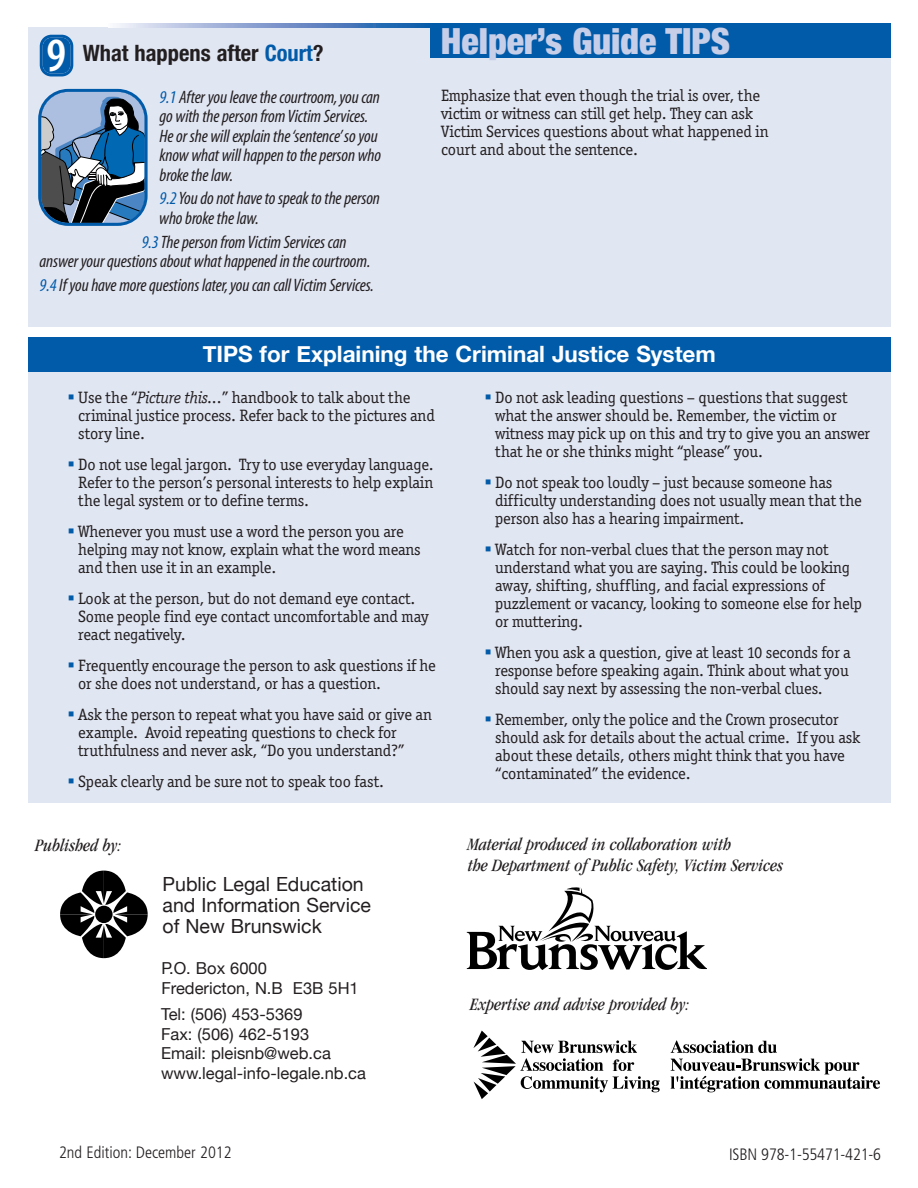
<style>
.page{position:relative;width:918px;height:1188px;background:#fff}
.page>*{position:absolute;margin:0;border:0;box-sizing:border-box;transform-origin:0 0}
.t1{font:900 condensed 36px "Helvetica Neue";color:#c6cee8}
.t2{font:700 22.5px "Helvetica Neue";color:#fff}
.t3{font:700 condensed 22.5px "Helvetica Neue";color:#231f20}
.t4{font:19.5px/21px "Helvetica Neue";color:#231f20}
.t5{font:italic condensed 18px/19.5px "Myriad";letter-spacing:-.01em;color:#231f20}
.t6{font:italic condensed 18px/21.6px "Garamond";color:#231f20}
.t7{font:700 16.8px "Times New Roman";color:#000}
.t8{font:16.5px/18px "Officina Ser ITC Std";letter-spacing:-.01em;color:#231f20}
.t9{font:16.5px/19.5px "Helvetica Neue";color:#231f20}
.t10{font:300 condensed 16.5px "Frutiger";color:#231f20}
.s1{font-family:"Myriad";font-weight:600;font-size:48px;color:#fff}
.s2{color:#015ba9}
.s3{font-family:"Officina Serif OSITCTT Book It"}
</style>
<div class="page">
<div style="left:29px;top:339px;width:862px;height:463px;background:#e1e6f3"></div>
<div style="left:29px;top:338px;width:862px;height:34px;background:#015ba9"></div>
<div style="left:29px;top:28px;width:862px;height:299px;background:#e1e6f3"></div>
<div style="left:431px;top:23px;width:460px;height:35px;background:#015ba9"></div>
<svg style="left:38px;top:89px;width:110px;height:137px;background:#5e7c99"></svg>
<svg style="left:40px;top:35px;width:33px;height:41px"></svg>
<svg style="left:60px;top:871px;width:88px;height:87px"></svg>
<div style="left:95px;top:906px;width:18px;height:17px;background:#000;border-radius:50%"></div>
<svg style="left:116px;top:23px;width:315px;height:5px;background:#7b9bcd"></svg>
<svg style="left:671px;top:1040px;width:209px;height:52px"></svg>
<svg style="left:473px;top:1031px;width:187px;height:68px"></svg>
<svg style="left:467px;top:887px;width:240px;height:83px"></svg>
<h2 class="t3" style="left:46px;top:40px;width:279px"><span class="s1">9</span> What happens after <span class="s2">Court</span>?</h2>
<h1 class="t1" style="left:441px;top:19px;width:291px">Helper’s Guide TIPS</h1>
<p class="t5" style="left:160px;top:88px;width:223px"><span class="s2">9.1</span> Afteryouleavethecourtroom,youcan go withthepersonfromVictimServices.<br>Heor she willexplainthe‘sentence’soyou know what willhappentotheperson who brokethelaw.</p>
<p class="t5" style="left:159px;top:190px;width:222px"><span class="s2">9.2</span>Youdonothavetospeaktotheperson whobrokethelaw.</p>
<p class="t5" style="left:40px;top:234px;width:332px;text-indent:102px"><span class="s2">9.3</span>ThepersonfromVictimServices can answeryourquestionsabout whathappenedinthecourtroom.</p>
<p class="t5" style="left:40px;top:277px;width:336px"><span class="s2">9.4</span>Ifyouhavemorequestions later,youcancall VictimServices.</p>
<p class="t8" style="left:441px;top:88px;width:329px">Emphasize that even though the trial is over, the victim or witness can still get help. They can ask Victim Services questions about what happened in court and about the sentence.</p>
<h2 class="t2" style="left:203px;top:340px;width:515px">TIPS for Explaining the Criminal Justice System</h2>
<p class="t8" style="left:78px;top:390px;width:358px;text-indent:-11px"><span class="s2">▪</span> Use the “<span class="s3">Picture this...</span>” handbook to talk about the criminal justice process. Refer back to the pictures and story line.</p>
<p class="t8" style="left:78px;top:457px;width:357px;text-align:justify;text-indent:-11px"><span class="s2">▪</span> Do not use legal jargon. Try to use everyday language.<br>Refer to the person’s personal interests to help explain the legal system or to define terms.</p>
<p class="t8" style="left:78px;top:524px;width:344px;text-indent:-11px"><span class="s2">▪</span> Whenever you must use a word the person you are helping may not know, explain what the word means and then use it in an example.</p>
<p class="t8" style="left:78px;top:591px;width:352px;text-indent:-11px"><span class="s2">▪</span> Look at the person, but do not demand eye contact.<br>Some people find eye contact uncomfortable and may react negatively.</p>
<p class="t8" style="left:78px;top:658px;width:359px;text-indent:-11px"><span class="s2">▪</span> Frequently encourage the person to ask questions if he or she does not understand, or has a question.</p>
<p class="t8" style="left:78px;top:707px;width:355px;text-indent:-11px"><span class="s2">▪</span> Ask the person to repeat what you have said or give an example. Avoid repeating questions to check for truthfulness and never ask, “Do you understand?”</p>
<p class="t8" style="left:68px;top:774px;width:318px"><span class="s2">▪</span> Speak clearly and be sure not to speak too fast.</p>
<p class="t6" style="left:35px;top:835px;width:88px">Published by:</p>
<p class="t4" style="left:163px;top:873px;width:210px">Public Legal Education and Information Service of New Brunswick</p>
<p class="t9" style="left:161px;top:958px;width:199px">P.O. Box 6000<br>Fredericton, N.B E3B 5H1</p>
<p class="t9" style="left:161px;top:1005px;width:206px">Tel: (506) 453-5369<br>Fax: (506) 462-5193<br>Email: pleisnb@web.ca www.legal-info-legale.nb.ca</p>
<p class="t10" style="left:59px;top:1146px;width:174px">2nd Edition: December 2012</p>
<p class="t8" style="left:495px;top:390px;width:376px;text-indent:-11px"><span class="s2">▪</span> Do not ask leading questions – questions that suggest what the answer should be. Remember, the victim or witness may pick up on this and try to give you an answer that he or she thinks might “please” you.</p>
<p class="t8" style="left:495px;top:475px;width:368px;text-indent:-11px"><span class="s2">▪</span> Do not speak too loudly – just because someone has difficulty understanding does not usually mean that the person also has a hearing impairment.</p>
<p class="t8" style="left:495px;top:542px;width:368px;text-indent:-11px"><span class="s2">▪</span> Watch for non-verbal clues that the person may not understand what you are saying. This could be looking away, shifting, shuffling, and facial expressions of puzzlement or vacancy, looking to someone else for help or muttering.</p>
<p class="t8" style="left:495px;top:645px;width:357px;text-indent:-11px"><span class="s2">▪</span> When you ask a question, give at least 10 seconds for a response before speaking again. Think about what you should say next by assessing the non-verbal clues.</p>
<p class="t8" style="left:495px;top:712px;width:367px;text-indent:-11px"><span class="s2">▪</span> Remember, only the police and the Crown prosecutor should ask for details about the actual crime. If you ask about these details, others might think that you have “contaminated” the evidence.</p>
<p class="t6" style="left:468px;top:835px;width:317px">Material produced in collaboration with<br>the Department of Public Safety, Victim Services</p>
<p class="t6" style="left:470px;top:995px;width:221px">Expertise and advise provided by:</p>
<p class="t7" style="left:613px;top:1056px;width:7px">f</p>
<p class="t10" style="left:729px;top:1147px;width:154px">ISBN 978-1-55471-421-6</p>
</div>
